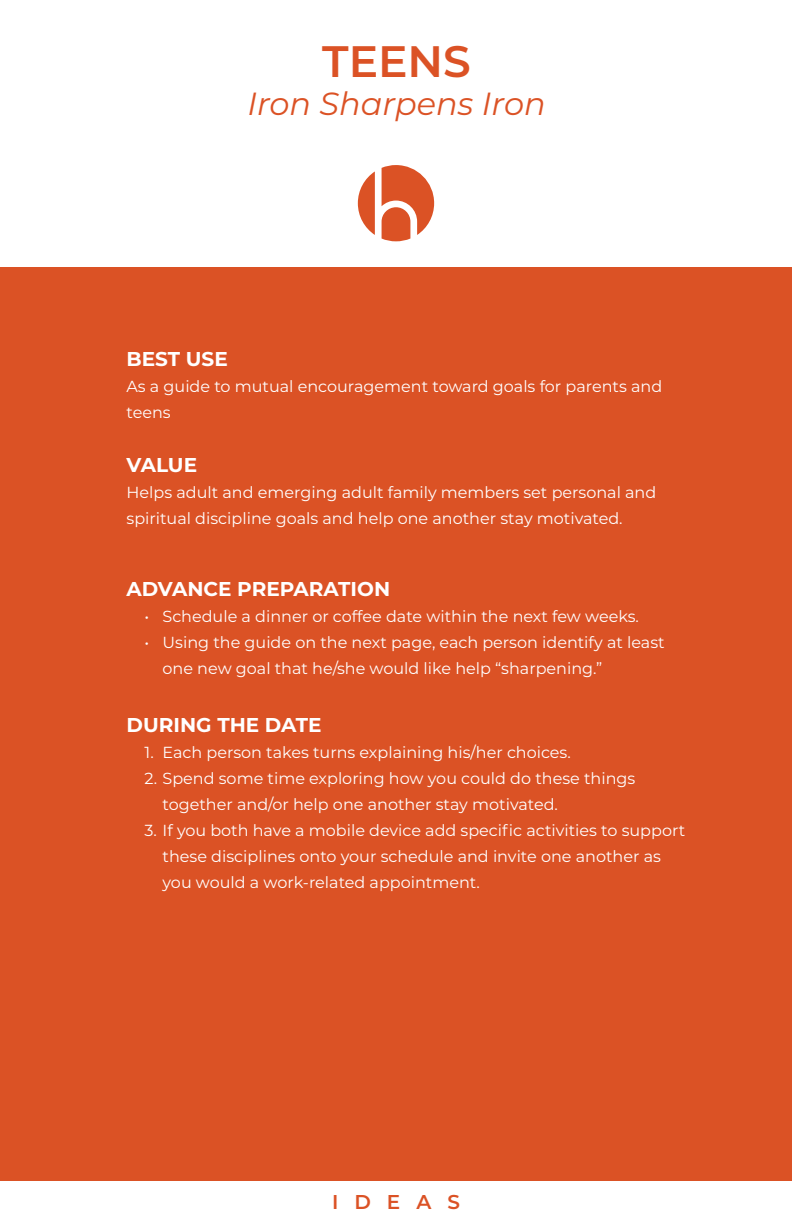
<style>
.page{position:relative;width:792px;height:1224px;background:#fff}
.page>*{position:absolute;margin:0;border:0;box-sizing:border-box;transform-origin:0 0}
.t1{font:600 44px "Montserrat";color:#db5225}
.t2{font:italic 32px "Montserrat";color:#db5225}
.t3{font:700 20px "Montserrat";color:#fff}
.t4{font:600 20px "Montserrat";letter-spacing:.8em;color:#db5225}
.t5{font:16px/26px "Montserrat";color:#fff}
</style>
<div class="page">
<div style="left:0;top:268px;width:792px;height:956px;background:#db5225"></div>
<svg style="left:358px;top:171px;width:17px;height:64px"></svg>
<svg style="left:382px;top:165px;width:52px;height:76px"></svg>
<div style="left:0;top:1181px;width:792px;height:43px;background:#fff"></div>
<p class="t1" style="left:322px;top:30px;width:150px">TEENS</p>
<p class="t2" style="left:247px;top:82px;width:300px">Iron Sharpens Iron</p>
<p class="t3" style="left:127px;top:345px;width:103px">BEST USE</p>
<p class="t5" style="left:127px;top:373px;width:537px">As a guide to mutual encouragement toward goals for parents and teens</p>
<p class="t3" style="left:127px;top:451px;width:72px">VALUE</p>
<p class="t5" style="left:127px;top:479px;width:531px">Helps adult and emerging adult family members set personal and spiritual discipline goals and help one another stay motivated.</p>
<p class="t3" style="left:127px;top:575px;width:265px">ADVANCE PREPARATION</p>
<p class="t5" style="left:145px;top:603px;width:496px">• Schedule a dinner or coffee date within the next few weeks.</p>
<p class="t5" style="left:163px;top:629px;width:504px;text-indent:-18px">• Using the guide on the next page, each person identify at least one new goal that he/she would like help “sharpening.”</p>
<p class="t3" style="left:127px;top:711px;width:197px">DURING THE DATE</p>
<p class="t5" style="left:145px;top:739px;width:428px">1. Each person takes turns explaining his/her choices.</p>
<p class="t5" style="left:163px;top:765px;width:474px;text-indent:-18px">2. Spend some time exploring how you could do these things together and/or help one another stay motivated.</p>
<p class="t5" style="left:163px;top:817px;width:524px;text-indent:-18px">3. If you both have a mobile device add specific activities to support these disciplines onto your schedule and invite one another as you would a work-related appointment.</p>
<p class="t4" style="left:332px;top:1187px;width:129px">IDEAS</p>
</div>
